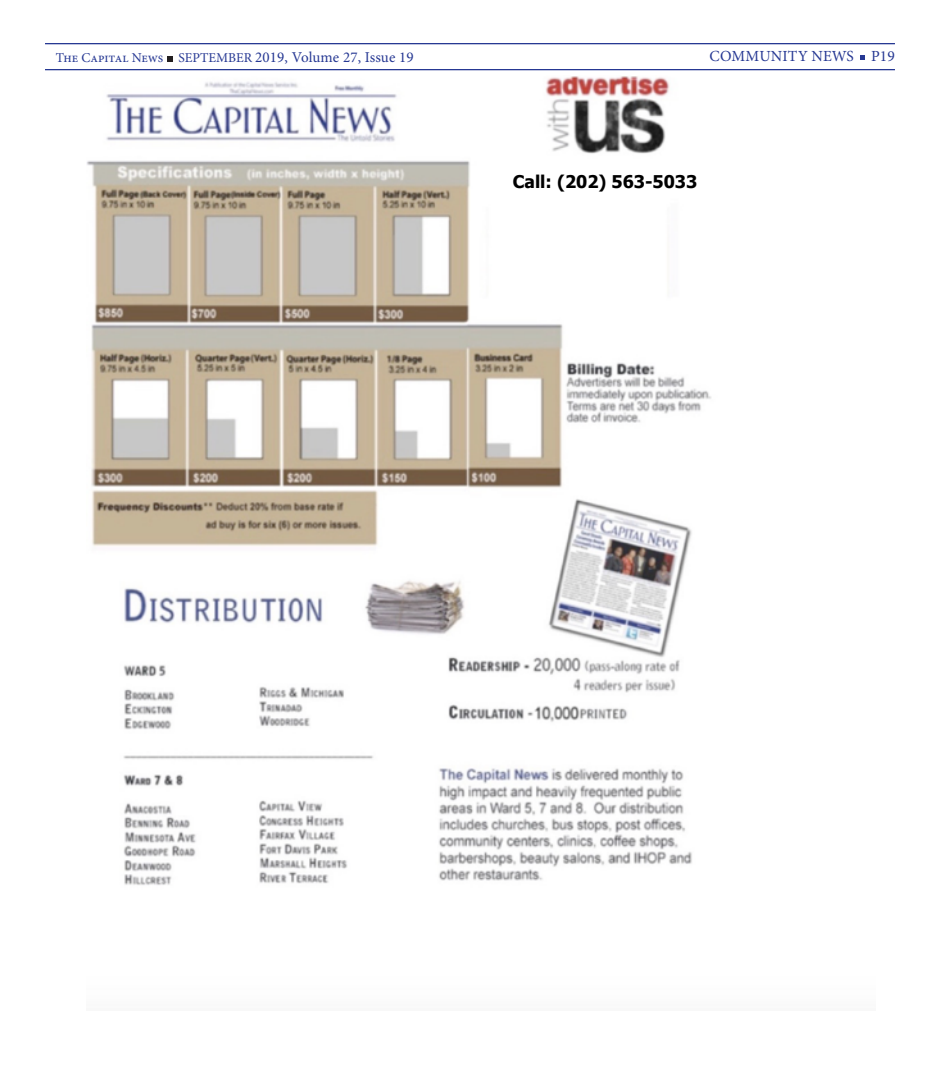
<style>
.page{position:relative;width:940px;height:1076px;background:#fff}
.page>*{position:absolute;margin:0;border:0;box-sizing:border-box;transform-origin:0 0}
.t1{font:700 17.5px "Tahoma";color:#000}
.t2{font:15.5px "Minion Pro";letter-spacing:.01em;color:#263893}
.t3{font:13.5px "Minion Pro";color:#263893}
.s1{font-size:15px}
</style>
<div class="page">
<hr style="left:45px;top:43px;width:850px;height:1px;background:#263893">
<hr style="left:45px;top:69px;width:850px;height:1px;background:#263893">
<svg style="left:860px;top:55px;width:4px;height:5px"></svg>
<img style="left:87px;top:76px;width:624px;height:809px">
<svg style="left:167px;top:56px;width:6px;height:5px"></svg>
<p class="t3" style="left:56px;top:49px;width:359px">The Capital News SEPTEMBER <span class="s1">2019, Volume 27, Issue 19</span></p>
<p class="t2" style="left:709px;top:46px;width:187px">COMMUNITY NEWS P19</p>
<p class="t1" style="left:513px;top:170px;width:186px">Call: (202) 563-5033</p>
</div>
